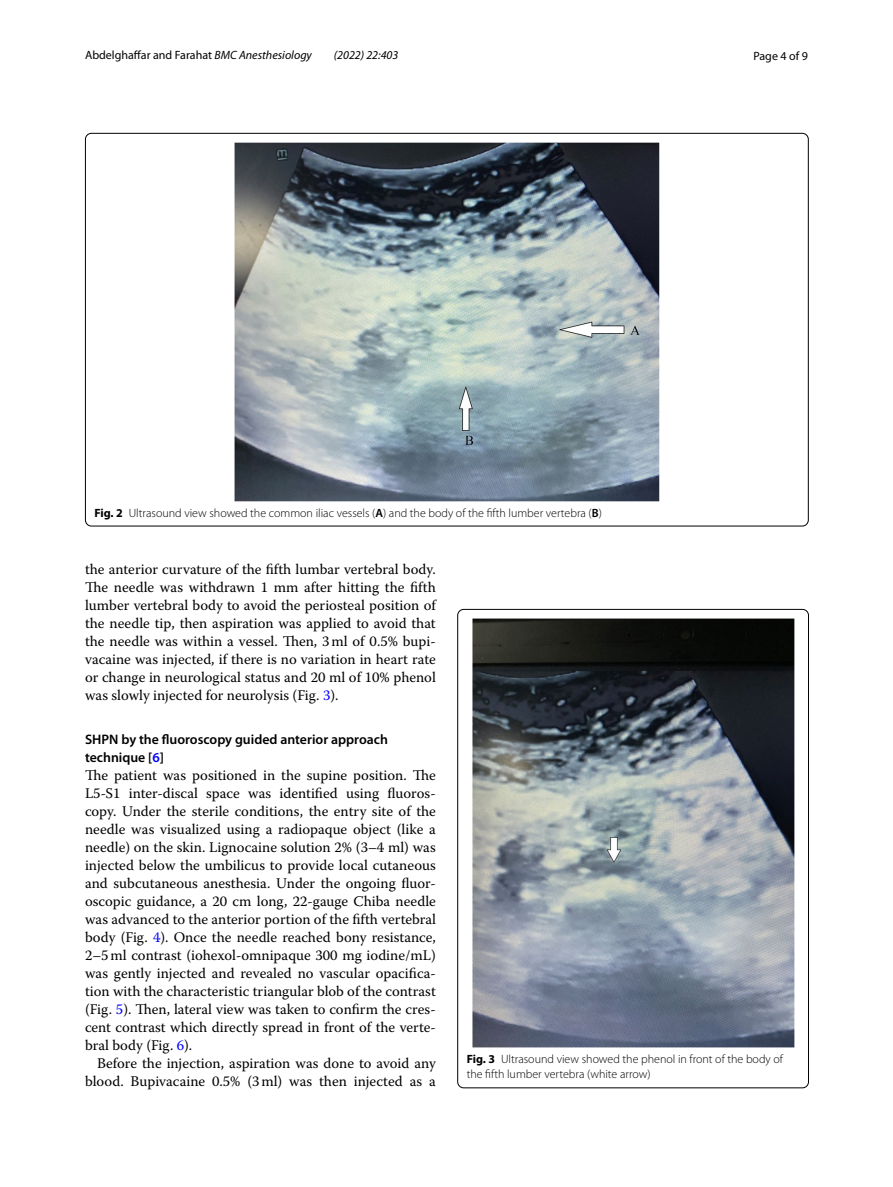
<style>
.page{position:relative;width:893px;height:1187px;background:#fff}
.page>*{position:absolute;margin:0;border:0;box-sizing:border-box;transform-origin:0 0}
.t1{font:14.7px/18px "Warnock Pro";color:#000;text-align:justify}
.t2{font:600 13.8px/18px "Myriad Pro";color:#000}
.t3{font:300 12px/15px "Myriad Pro";color:#000}
.t4{font:12px "Myriad Pro";color:#000}
.t5{font:italic 12px "Myriad Pro";color:#000}
.s1{font-style:italic}
.s2{font-weight:700}
.s3{font-weight:600}
.s4{color:#00f}
</style>
<div class="page">
<img style="left:234px;top:142px;width:425px;height:359px">
<img style="left:472px;top:618px;width:322px;height:429px">
<p class="t4" style="left:85px;top:48px;width:228px">Abdelghaffar and Farahat <span class="s1">BMC Anesthesiology</span></p>
<p class="t5" style="left:334px;top:48px;width:66px">(2022) 22:403</p>
<p class="t4" style="left:753px;top:48px;width:56px">Page 4 of 9</p>
<p class="t3" style="left:94px;top:505px;width:509px"><span class="s2">Fig. 2</span> Ultrasound view showed the common iliac vessels (<span class="s3">A</span>) and the body of the fifth lumber vertebra (<span class="s3">B</span>)</p>
<p class="t1" style="left:85px;top:560px;width:352px">the anterior curvature of the fifth lumbar vertebral body.<br>The needle was withdrawn 1 mm after hitting the fifth lumber vertebral body to avoid the periosteal position of the needle tip, then aspiration was applied to avoid that the needle was within a vessel. Then, 3ml of 0.5% bupi&shy;vacaine was injected, if there is no variation in heart rate or change in neurological status and 20 ml of 10% phenol was slowly injected for neurolysis (Fig. <span class="s4">3</span>).</p>
<p class="t2" style="left:85px;top:730px;width:304px">SHPN by the fluoroscopy guided anterior approach technique [<span class="s4">6</span>]</p>
<p class="t1" style="left:85px;top:766px;width:352px">The patient was positioned in the supine position. The L5-S1 inter-discal space was identified using fluoros&shy;copy. Under the sterile conditions, the entry site of the needle was visualized using a radiopaque object (like a needle) on the skin. Lignocaine solution 2% (3–4 ml) was injected below the umbilicus to provide local cutaneous and subcutaneous anesthesia. Under the ongoing fluor&shy;oscopic guidance, a 20 cm long, 22-gauge Chiba needle was advanced to the anterior portion of the fifth vertebral body (Fig. <span class="s4">4</span>). Once the needle reached bony resistance, 2–5ml contrast (iohexol-omnipaque 300 mg iodine/mL) was gently injected and revealed no vascular opacifica&shy;tion with the characteristic triangular blob of the contrast (Fig. <span class="s4">5</span>). Then, lateral view was taken to confirm the cres&shy;cent contrast which directly spread in front of the verte&shy;bral body (Fig. <span class="s4">6</span>).</p>
<p class="t1" style="left:85px;top:1054px;width:352px;text-align:right">Before the injection, aspiration was done to avoid any blood. Bupivacaine 0.5% (3ml) was then injected as a</p>
<p class="t3" style="left:467px;top:1051px;width:318px"><span class="s2">Fig. 3</span> Ultrasound view showed the phenol in front of the body of the fifth lumber vertebra (white arrow)</p>
</div>
